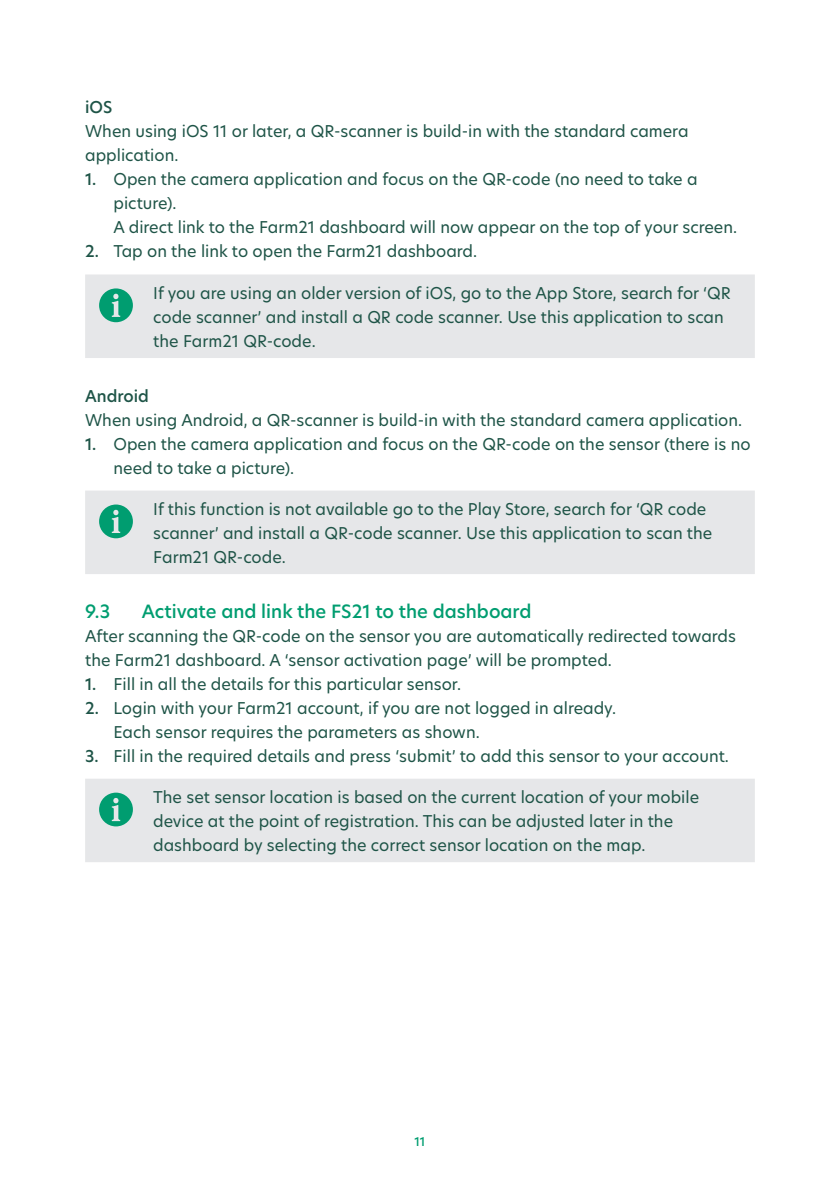
<style>
.page{position:relative;width:840px;height:1191px;background:#fff}
.page>*{position:absolute;margin:0;border:0;box-sizing:border-box;transform-origin:0 0}
.t1{font:500 18px "New Hero";color:#009d70}
.body_6{font:16px/24px "New Hero";color:#1e5447}
.body_1{font:16px/24px "New Hero";color:#1e5447}
.body_1_VarA{font:16px "New Hero";color:#1e5447}
.heading_3{font:500 16px "New Hero";color:#1e5447}
.t2{font:500 12px "New Hero";color:#009d70}
.s1{font-weight:500}
</style>
<div class="page">
<div style="left:85px;top:274px;width:669px;height:84px;background:#e6e7e9"></div>
<svg style="left:99px;top:288px;width:34px;height:34px"></svg>
<div style="left:85px;top:490px;width:669px;height:84px;background:#e6e7e9"></div>
<svg style="left:99px;top:504px;width:34px;height:34px"></svg>
<div style="left:85px;top:779px;width:669px;height:83px;background:#e6e7e9"></div>
<svg style="left:99px;top:792px;width:34px;height:34px"></svg>
<p class="heading_3" style="left:85px;top:97px;width:29px">iOS</p>
<p class="body_1" style="left:85px;top:119px;width:604px">When using iOS 11 or later, a QR-scanner is build-in with the standard camera application.</p>
<p class="body_6" style="left:113px;top:167px;width:585px;text-indent:-28px"><span class="s1">1.</span> Open the camera application and focus on the QR-code (no need to take a picture).</p>
<p class="body_1_VarA" style="left:113px;top:217px;width:624px">A direct link to the Farm21 dashboard will now appear on the top of your screen.</p>
<p class="body_6" style="left:85px;top:239px;width:393px"><span class="s1">2.</span> Tap on the link to open the Farm21 dashboard.</p>
<p class="body_6" style="left:153px;top:280px;width:578px">If you are using an older version of iOS, go to the App Store, search for ‘QR code scanner’ and install a QR code scanner. Use this application to scan the Farm21 QR-code.</p>
<p class="heading_3" style="left:85px;top:385px;width:65px">Android</p>
<p class="body_1" style="left:85px;top:407px;width:658px">When using Android, a QR-scanner is build-in with the standard camera application.</p>
<p class="body_6" style="left:113px;top:431px;width:638px;text-indent:-28px"><span class="s1">1.</span> Open the camera application and focus on the QR-code on the sensor (there is no need to take a picture).</p>
<p class="body_6" style="left:153px;top:496px;width:560px">If this function is not available go to the Play Store, search for ‘QR code scanner’ and install a QR-code scanner. Use this application to scan the<br>Farm21 QR-code.</p>
<p class="t1" style="left:85px;top:599px;width:27px">9.3</p>
<p class="t1" style="left:142px;top:599px;width:391px">Activate and link the FS21 to the dashboard</p>
<p class="body_1" style="left:85px;top:623px;width:652px">After scanning the QR-code on the sensor you are automatically redirected towards the Farm21 dashboard. A ‘sensor activation page’ will be prompted.</p>
<p class="body_6" style="left:85px;top:671px;width:377px"><span class="s1">1.</span> Fill in all the details for this particular sensor.</p>
<p class="body_6" style="left:85px;top:695px;width:532px"><span class="s1">2.</span> Login with your Farm21 account, if you are not logged in already.</p>
<p class="body_1_VarA" style="left:113px;top:721px;width:367px">Each sensor requires the parameters as shown.</p>
<p class="body_6" style="left:85px;top:743px;width:645px"><span class="s1">3.</span> Fill in the required details and press ‘submit’ to add this sensor to your account.</p>
<p class="body_6" style="left:153px;top:784px;width:547px">The set sensor location is based on the current location of your mobile device at the point of registration. This can be adjusted later in the dashboard by selecting the correct sensor location on the map.</p>
<p class="t2" style="left:414px;top:1133px;width:12px">11</p>
</div>
